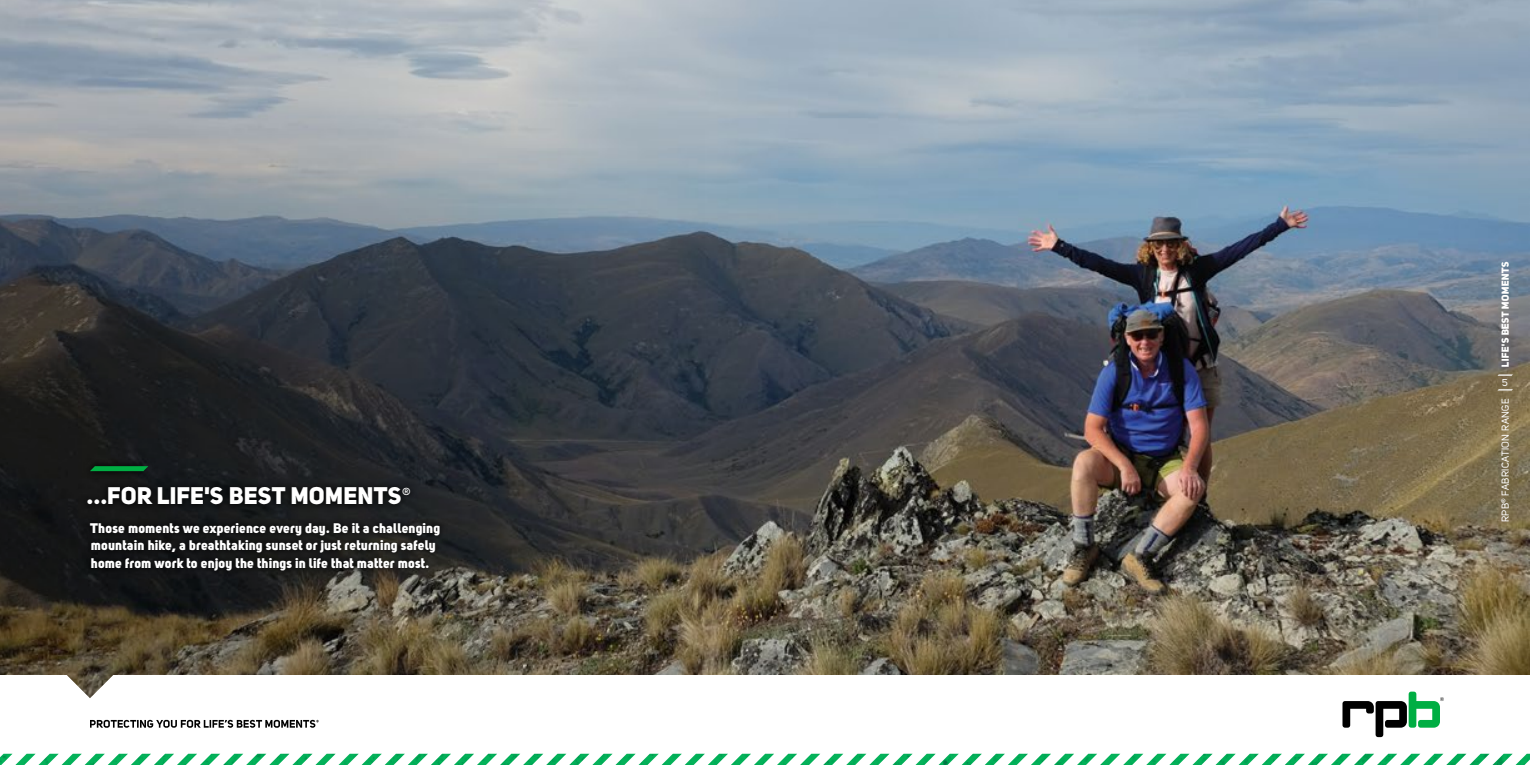
<style>
.page{position:relative;width:1530px;height:765px;background:#fff}
.page>*{position:absolute;margin:0;border:0;box-sizing:border-box;transform-origin:0 0}
.t1{font:23.75px "Uni Sans Heavy";letter-spacing:.01em;color:#fff}
.t2{font:13.75px/17.5px "Uni Sans Heavy";letter-spacing:.005em;color:#fff}
.t3{font:10.25px "Uni Sans Regular";color:#fff}
.t4{font:10px "Uni Sans Regular";letter-spacing:.025em;color:#fff}
.t5{font:10px "Uni Sans Heavy";letter-spacing:.03em;color:#fff}
</style>
<div class="page">
<img style="left:760px;top:0;width:770px;height:692px">
<svg style="left:0;top:0;width:760px;height:698px;background:#666a6d"></svg>
<img style="left:0;top:754px;width:1530px;height:11px">
<svg style="left:90px;top:719px;width:229px;height:9px"></svg>
<svg style="left:1342px;top:692px;width:102px;height:45px"></svg>
<svg style="left:81px;top:460px;width:366px;height:116px;background:#161818"></svg>
<div style="left:92px;top:466px;width:54px;height:5px;background:#00ae43"></div>
<svg style="left:1498px;top:389px;width:14px;height:2px"></svg>
<svg style="left:1498px;top:374px;width:14px;height:2px"></svg>
<h1 class="t1" style="left:87px;top:482px;width:317px">...FOR LIFE'S BEST MOMENTS</h1>
<p class="t3" style="left:403px;top:485px;width:9px">®</p>
<p class="t2" style="left:90px;top:519px;width:352px">Those moments we experience every day. Be it a challenging mountain hike, a breathtaking sunset or just returning safely home from work to enjoy the things in life that matter most.</p>
<p class="t5" style="left:1499px;top:367px;width:107px;rotate:-90deg">LIFE'S BEST MOMENTS</p>
<p class="t4" style="left:1500px;top:522px;width:125px;rotate:-90deg">RPB<sup>®</sup> FABRICATION RANGE</p>
<p class="t4" style="left:1502px;top:377px;width:7px">5</p>
</div>
